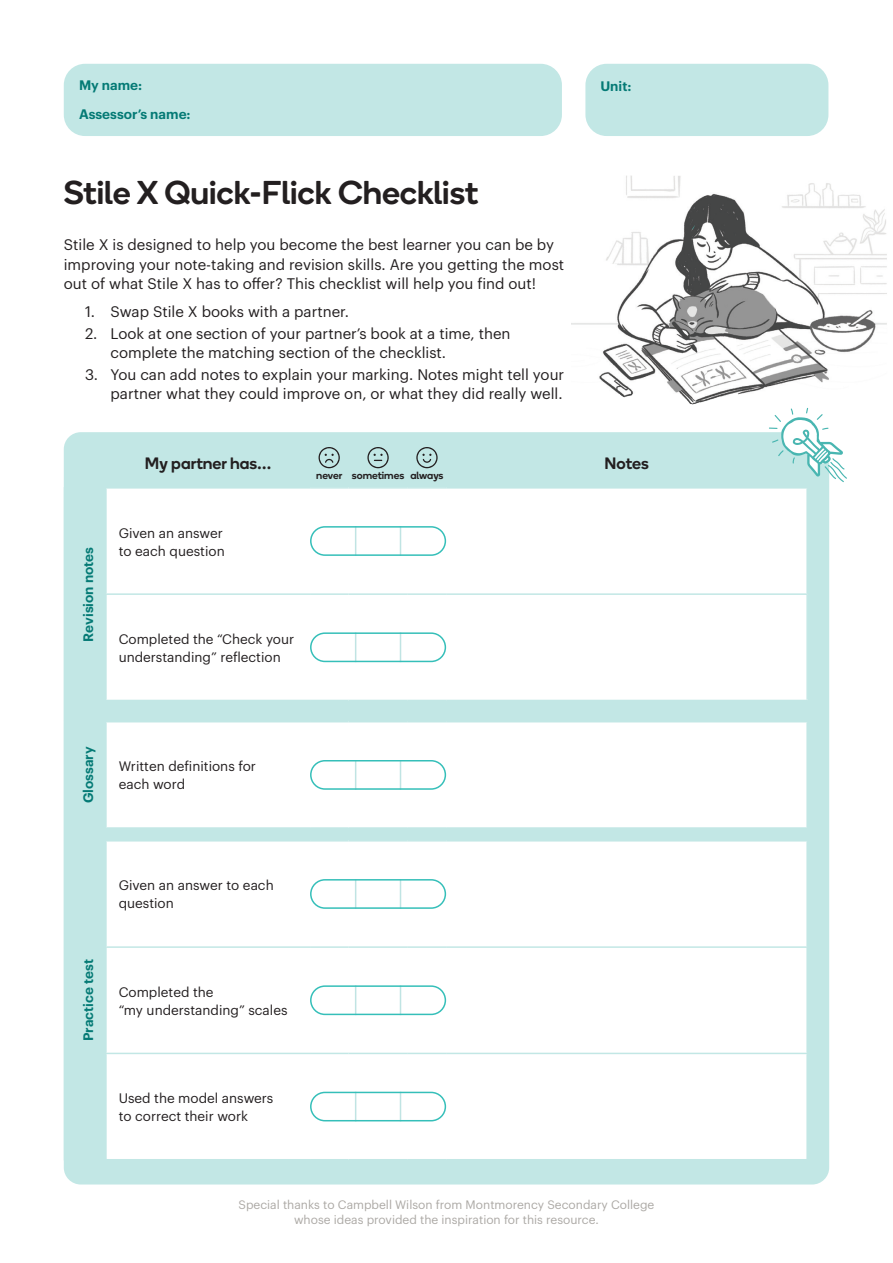
<style>
.page{position:relative;width:893px;height:1263px;background:#fff}
.page>*{position:absolute;margin:0;border:0;box-sizing:border-box;transform-origin:0 0}
.heading{font:500 33px "Boing";color:#231f20}
.table_heading{font:500 16.5px "Boing";color:#231f20}
.body{font:15px/19.5px "Graphik";color:#231f20}
.table_body{font:13.5px/18px "Graphik";color:#231f20}
.table_subheading{font:600 13.5px "Graphik";color:#047a75}
.t1{font:12px/15px "Graphik";color:#aca9a5;text-align:center}
.table_heading-2{font:500 10.5px "Boing";color:#231f20}
</style>
<div class="page">
<img style="left:571px;top:175px;width:316px;height:233px">
<div style="left:64px;top:432px;width:765px;height:752px;background:#c2e7e5;border-radius:17px"></div>
<svg style="left:107px;top:489px;width:699px;height:670px;fill:#fff"></svg>
<div style="left:310px;top:488px;width:136px;height:106px;background:#fff"></div>
<div style="left:310px;top:594px;width:136px;height:106px;background:#fff"></div>
<div style="left:446px;top:594px;width:361px;height:106px;background:#fff"></div>
<div style="left:310px;top:722px;width:136px;height:106px;background:#fff"></div>
<div style="left:310px;top:841px;width:136px;height:106px;background:#fff"></div>
<div style="left:310px;top:947px;width:136px;height:106px;background:#fff"></div>
<div style="left:310px;top:1053px;width:136px;height:107px;background:#fff"></div>
<hr style="left:446px;top:593px;width:362px;height:2px;background:#c2e7e5">
<hr style="left:806px;top:595px;width:2px;height:105px;background:#c2e7e5">
<hr style="left:105px;top:593px;width:205px;height:2px;background:#c2e7e5">
<hr style="left:446px;top:700px;width:362px;height:1px;background:#c2e7e5">
<hr style="left:106px;top:700px;width:204px;height:1px;background:#c2e7e5">
<hr style="left:106px;top:721px;width:204px;height:1px;background:#c2e7e5">
<hr style="left:446px;top:721px;width:362px;height:1px;background:#c2e7e5">
<hr style="left:106px;top:827px;width:204px;height:2px;background:#c2e7e5">
<hr style="left:446px;top:827px;width:362px;height:2px;background:#c2e7e5">
<hr style="left:106px;top:840px;width:204px;height:1px;background:#c2e7e5">
<hr style="left:446px;top:840px;width:362px;height:1px;background:#c2e7e5">
<hr style="left:105px;top:946px;width:205px;height:2px;background:#c2e7e5">
<hr style="left:446px;top:946px;width:362px;height:2px;background:#c2e7e5">
<hr style="left:105px;top:1053px;width:205px;height:1px;background:#c2e7e5">
<hr style="left:446px;top:1053px;width:362px;height:1px;background:#c2e7e5">
<hr style="left:310px;top:487px;width:38px;height:2px;background:#c2e7e5">
<hr style="left:348px;top:487px;width:60px;height:2px;background:#c2e7e5">
<hr style="left:408px;top:487px;width:38px;height:2px;background:#c2e7e5">
<hr style="left:310px;top:593px;width:38px;height:2px;background:#c2e7e5">
<hr style="left:348px;top:593px;width:60px;height:2px;background:#c2e7e5">
<hr style="left:408px;top:593px;width:38px;height:2px;background:#c2e7e5">
<hr style="left:310px;top:700px;width:38px;height:1px;background:#c2e7e5">
<hr style="left:348px;top:700px;width:60px;height:1px;background:#c2e7e5">
<hr style="left:408px;top:700px;width:38px;height:1px;background:#c2e7e5">
<hr style="left:310px;top:721px;width:38px;height:1px;background:#c2e7e5">
<hr style="left:348px;top:721px;width:60px;height:1px;background:#c2e7e5">
<hr style="left:408px;top:721px;width:38px;height:1px;background:#c2e7e5">
<hr style="left:310px;top:827px;width:38px;height:2px;background:#c2e7e5">
<hr style="left:348px;top:827px;width:60px;height:2px;background:#c2e7e5">
<hr style="left:408px;top:827px;width:38px;height:2px;background:#c2e7e5">
<hr style="left:310px;top:840px;width:38px;height:1px;background:#c2e7e5">
<hr style="left:348px;top:840px;width:60px;height:1px;background:#c2e7e5">
<hr style="left:408px;top:840px;width:38px;height:1px;background:#c2e7e5">
<hr style="left:310px;top:946px;width:38px;height:2px;background:#c2e7e5">
<hr style="left:348px;top:946px;width:60px;height:2px;background:#c2e7e5">
<hr style="left:408px;top:946px;width:38px;height:2px;background:#c2e7e5">
<hr style="left:310px;top:1053px;width:38px;height:1px;background:#c2e7e5">
<hr style="left:348px;top:1053px;width:60px;height:1px;background:#c2e7e5">
<hr style="left:408px;top:1053px;width:38px;height:1px;background:#c2e7e5">
<hr style="left:310px;top:1159px;width:38px;height:1px;background:#c2e7e5">
<hr style="left:348px;top:1159px;width:60px;height:1px;background:#c2e7e5">
<hr style="left:408px;top:1159px;width:38px;height:1px;background:#c2e7e5">
<svg style="left:319px;top:447px;width:21px;height:21px"></svg>
<svg style="left:367px;top:447px;width:22px;height:21px"></svg>
<svg style="left:416px;top:447px;width:22px;height:21px"></svg>
<hr style="left:355px;top:526px;width:1px;height:30px;background:#c0e4e3">
<hr style="left:400px;top:526px;width:1px;height:30px;background:#c0e4e3">
<div style="left:310px;top:526px;width:136px;height:30px;border:2px solid #35bfb9;border-radius:14px"></div>
<hr style="left:355px;top:632px;width:1px;height:30px;background:#c0e4e3">
<hr style="left:400px;top:632px;width:1px;height:30px;background:#c0e4e3">
<div style="left:310px;top:632px;width:136px;height:30px;border:2px solid #35bfb9;border-radius:14px"></div>
<hr style="left:355px;top:760px;width:1px;height:30px;background:#c0e4e3">
<hr style="left:400px;top:760px;width:1px;height:30px;background:#c0e4e3">
<div style="left:310px;top:760px;width:136px;height:30px;border:2px solid #35bfb9;border-radius:14px"></div>
<hr style="left:355px;top:879px;width:1px;height:30px;background:#c0e4e3">
<hr style="left:400px;top:879px;width:1px;height:30px;background:#c0e4e3">
<div style="left:310px;top:879px;width:136px;height:30px;border:2px solid #35bfb9;border-radius:14px"></div>
<hr style="left:355px;top:985px;width:1px;height:30px;background:#c0e4e3">
<hr style="left:400px;top:985px;width:1px;height:30px;background:#c0e4e3">
<div style="left:310px;top:985px;width:136px;height:30px;border:2px solid #35bfb9;border-radius:14px"></div>
<svg style="left:355px;top:1095px;width:1px;height:23px"></svg>
<svg style="left:400px;top:1095px;width:1px;height:23px"></svg>
<div style="left:310px;top:1092px;width:136px;height:29px;border:2px solid #35bfb9;border-radius:14px"></div>
<div style="left:64px;top:64px;width:498px;height:72px;background:#c2e7e5;border-radius:21px"></div>
<div style="left:585px;top:64px;width:243px;height:72px;background:#c2e7e5;border-radius:21px"></div>
<svg style="left:769px;top:408px;width:78px;height:74px"></svg>
<p class="table_subheading" style="left:79px;top:75px;width:65px">My name:</p>
<p class="table_subheading" style="left:79px;top:104px;width:113px">Assessor’s name:</p>
<p class="heading" style="left:64px;top:170px;width:416px">Stile X Quick-Flick Checklist</p>
<p class="body" style="left:64px;top:234px;width:502px">Stile X is designed to help you become the best learner you can be by improving your note-taking and revision skills. Are you getting the most out of what Stile X has to offer? This checklist will help you find out!</p>
<p class="body" style="left:85px;top:301px;width:266px">1. Swap Stile X books with a partner.</p>
<p class="body" style="left:111px;top:322px;width:402px;text-indent:-26px">2. Look at one section of your partner’s book at a time, then complete the matching section of the checklist.</p>
<p class="body" style="left:85px;top:363px;width:481px;text-align:right">3. You can add notes to explain your marking. Notes might tell your partner what they could improve on, or what they did really well.</p>
<p class="table_subheading" style="left:78px;top:641px;width:96px;rotate:-90deg">Revision notes</p>
<p class="table_heading" style="left:145px;top:452px;width:128px">My partner has…</p>
<p class="table_body" style="left:119px;top:522px;width:108px">Given an answer to each question</p>
<p class="table_heading-2" style="left:316px;top:468px;width:28px">never</p>
<p class="table_heading-2" style="left:352px;top:468px;width:54px">sometimes</p>
<p class="table_heading-2" style="left:410px;top:468px;width:35px">always</p>
<p class="table_body" style="left:119px;top:629px;width:177px">Completed the “Check your understanding” reflection</p>
<p class="table_subheading" style="left:78px;top:803px;width:59px;rotate:-90deg">Glossary</p>
<p class="table_body" style="left:119px;top:756px;width:139px">Written definitions for each word</p>
<p class="table_subheading" style="left:78px;top:1041px;width:83px;rotate:-90deg">Practice test</p>
<p class="table_body" style="left:119px;top:875px;width:157px">Given an answer to each question</p>
<p class="table_body" style="left:119px;top:982px;width:170px">Completed the<br>“my understanding” scales</p>
<p class="table_body" style="left:119px;top:1088px;width:156px">Used the model answers to correct their work</p>
<p class="table_subheading" style="left:600px;top:75px;width:33px">Unit:</p>
<p class="table_heading" style="left:604px;top:452px;width:46px">Notes</p>
<p class="t1" style="left:239px;top:1196px;width:417px">Special thanks to Campbell Wilson from Montmorency Secondary College whose ideas provided the inspiration for this resource.</p>
</div>
